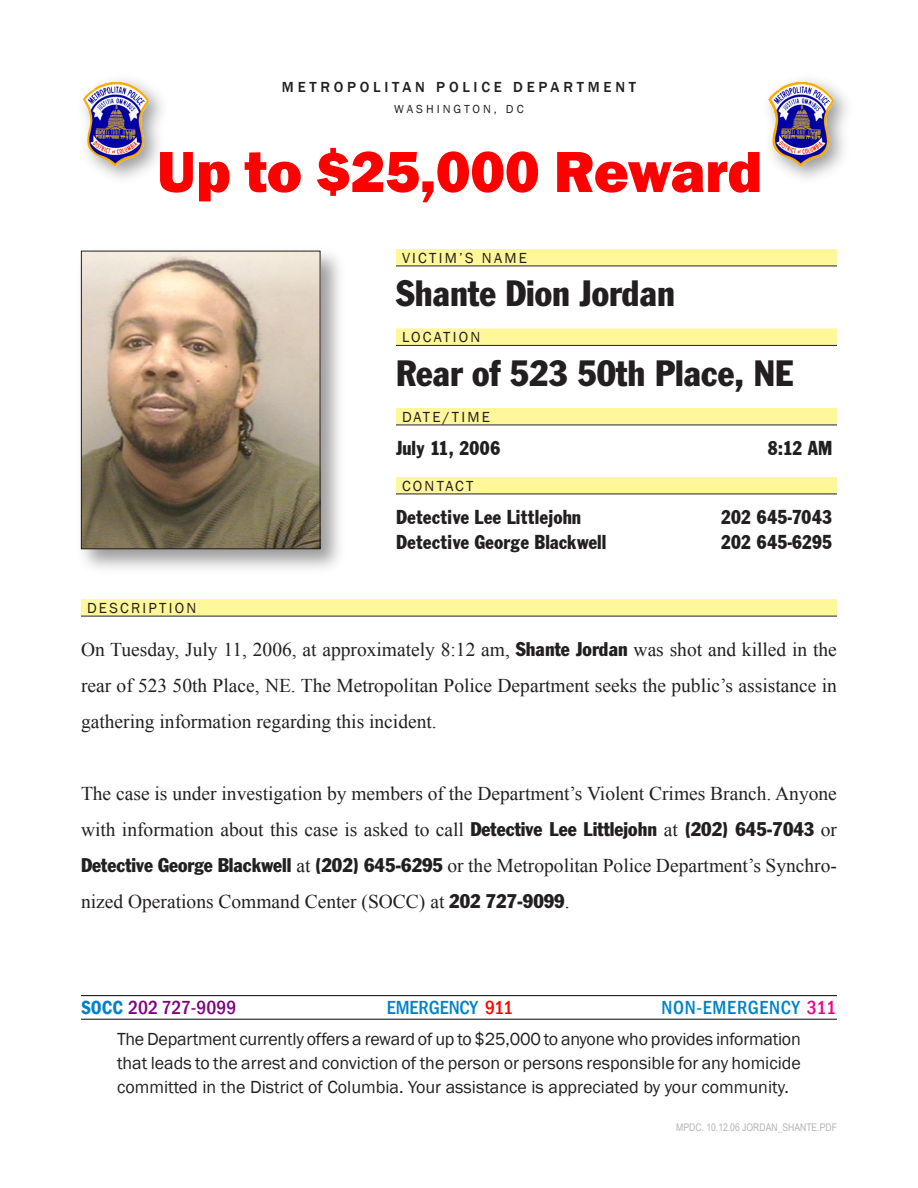
<style>
.page{position:relative;width:918px;height:1188px;background:#fff}
.page>*{position:absolute;margin:0;border:0;box-sizing:border-box;transform-origin:0 0}
.t1{font:800 60px "Franklin Gothic";letter-spacing:-.01em;color:#f00}
.name_location_data{font:condensed 36px "Franklin Gothic";color:#231f20}
.other_details{font:21px "Franklin Cond Gothic";color:#231f20}
.other_details-2{font:21px "Franklin Cond Gothic";letter-spacing:-.02em;color:#231f20}
.body{font:19.5px/36px "Times New Roman";color:#231f20;text-align:justify}
.body-2{font:500 condensed 19.5px "Franklin Gothic";letter-spacing:.035em;color:#0082c8}
.body-3{font:500 condensed 19.5px "Franklin Gothic";color:#800080}
.body-4{font:500 condensed 19.5px "Franklin Gothic";color:#0082c8}
.reward_disclosure{font:18px/24px "Franklin Gothic";color:#231f20;text-align:justify}
.detail_section{font:15px "Franklin Gothic";letter-spacing:.15em;color:#231f20}
.t2{font:500 15px "Franklin Gothic";letter-spacing:.25em;color:#231f20}
.t3{font:12px "Franklin Gothic";letter-spacing:.25em;color:#231f20}
.body-5{font:10.5px "Arial Narrow";color:#b2b3b7}
.s1{font-family:"Franklin Gothic";font-stretch:condensed}
.s2{font-weight:600;color:#0082c8}
.s3{color:#f00}
.s4{color:#ed028c}
</style>
<div class="page">
<div style="left:74px;top:72px;width:97px;height:117px;background:#231f20;opacity:.45"></div>
<img style="left:83px;top:82px;width:67px;height:85px">
<div style="left:759px;top:72px;width:97px;height:117px;background:#231f20;opacity:.45"></div>
<img style="left:768px;top:82px;width:67px;height:85px">
<div style="left:81px;top:599px;width:756px;height:17px;background:#fff79a"></div>
<hr style="left:81px;top:616px;width:756px;height:1px;background:#231f20">
<div style="left:396px;top:249px;width:441px;height:17px;background:#fff79a"></div>
<hr style="left:396px;top:266px;width:441px;height:1px;background:#231f20">
<div style="left:396px;top:329px;width:441px;height:16px;background:#fff79a"></div>
<hr style="left:396px;top:345px;width:441px;height:1px;background:#231f20">
<div style="left:396px;top:408px;width:441px;height:17px;background:#fff79a"></div>
<hr style="left:396px;top:425px;width:441px;height:1px;background:#231f20">
<div style="left:396px;top:477px;width:441px;height:17px;background:#fff79a"></div>
<hr style="left:396px;top:494px;width:441px;height:1px;background:#231f20">
<div style="left:76px;top:246px;width:270px;height:329px;background:#231f20;opacity:.45"></div>
<img style="left:83px;top:253px;width:235px;height:294px">
<div style="left:81px;top:251px;width:239px;height:298px;border:1px solid #231f20"></div>
<hr style="left:81px;top:995px;width:756px;height:1px;background:#231f20">
<hr style="left:81px;top:1019px;width:756px;height:1px;background:#231f20">
<p class="t2" style="left:282px;top:77px;width:356px">METROPOLITAN POLICE DEPARTMENT</p>
<p class="t3" style="left:394px;top:102px;width:131px">WASHINGTON, DC</p>
<p class="t1" style="left:157px;top:133px;width:607px">Up to $25,000 Reward</p>
<p class="detail_section" style="left:402px;top:248px;width:125px">VICTIM’S NAME</p>
<p class="name_location_data" style="left:396px;top:271px;width:281px">Shante Dion Jordan</p>
<p class="detail_section" style="left:402px;top:328px;width:80px">LOCATION</p>
<p class="name_location_data" style="left:396px;top:351px;width:399px">Rear of 523 50th Place, NE</p>
<p class="detail_section" style="left:402px;top:407px;width:88px">DATE /TIME</p>
<p class="other_details" style="left:396px;top:436px;width:106px">July 11, 2006</p>
<p class="other_details" style="left:768px;top:436px;width:66px">8:12 AM</p>
<p class="detail_section" style="left:402px;top:476px;width:73px">CONTACT</p>
<p class="other_details" style="left:396px;top:505px;width:187px">Detective Lee Littlejohn</p>
<p class="other_details" style="left:721px;top:505px;width:113px">202 645-7043</p>
<p class="other_details" style="left:396px;top:530px;width:212px">Detective George Blackwell</p>
<p class="other_details-2" style="left:721px;top:530px;width:113px">202 645-6295</p>
<p class="detail_section" style="left:87px;top:598px;width:83px">Descri ption</p>
<p class="body" style="left:81px;top:631px;width:757px">On Tuesday, July 11, 2006, at approximately 8:12 am, <span class="s1">Shante Jordan</span> was shot and killed in the rear of 523 50th Place, NE. The Metropolitan Police Department seeks the public’s assistance in gathering information regarding this incident.</p>
<p class="body" style="left:81px;top:775px;width:757px">The case is under investigation by members of the Department’s Violent Crimes Branch. Anyone with information about this case is asked to call <span class="s1">Detective Lee Littlejohn</span> at <span class="s1">(202) 645-7043</span> or <span class="s1">Detective George Blackwell</span> at <span class="s1">(202) 645-6295</span> or the Metropolitan Police Department’s Synchro&shy;nized Operations Command Center (SOCC) at <span class="s1">202 727-9099</span>.</p>
<p class="body-3" style="left:81px;top:995px;width:157px"><span class="s2">SOCC</span> 202 727-9099</p>
<p class="body-4" style="left:387px;top:995px;width:128px">EMERGENCY <span class="s3">911</span></p>
<p class="body-2" style="left:662px;top:995px;width:176px">NON-EMERGENCY <span class="s4">311</span></p>
<p class="reward_disclosure" style="left:117px;top:1028px;width:686px">The Department currently offers a reward of up to $25,000 to anyone who provides information that leads to the arrest and conviction of the person or persons responsible for any homicide committed in the District of Columbia. Your assistance is appreciated by your community.</p>
<p class="body-5" style="left:676px;top:1120px;width:162px">MPDC. 10.12.06 JORDAN_SHANTE.PDF</p>
</div>
